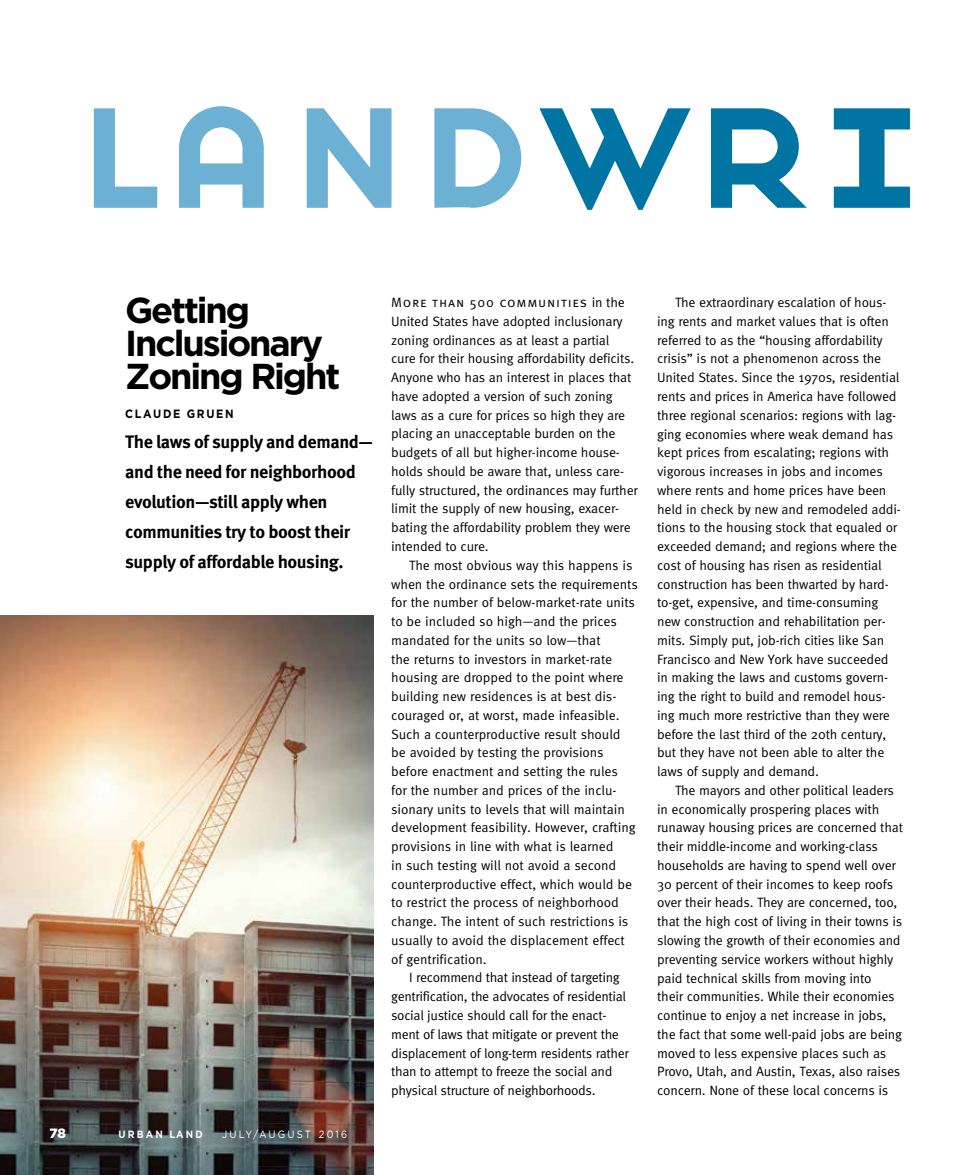
<style>
.page{position:relative;width:959px;height:1175px;background:#fff}
.page>*{position:absolute;margin:0;border:0;box-sizing:border-box;transform-origin:0 0}
.t1{font:190.5px "Base Nine SC";letter-spacing:.005em;color:#6cb0d3}
.t2{font:700 36px/33px "Gotham";letter-spacing:-.06em;color:#000}
.t3{font:700 18px/30px "Meta OT";letter-spacing:-.025em;color:#000}
.t4{font:13.5px/18.8px "Meta OT";letter-spacing:-.02em;color:#000}
.t5{font:900 13.5px "Gotham";color:#fff}
.t6{font:700 12px "Gotham";letter-spacing:.15em;color:#000;scale:.9 1}
.t7{font:10.5px "Gotham";letter-spacing:.225em;color:#fff;scale:.9 1}
.t8{font:700 10.5px "Gotham";letter-spacing:.225em;color:#fff;scale:.9 1}
.s1{color:#0074a2}
</style>
<div class="page">
<img style="left:0;top:615px;width:373px;height:559px">
<h1 class="t1" style="left:73px;top:10px;width:864px">land<span class="s1">wri</span></h1>
<h2 class="t2" style="left:125px;top:293px;width:217px">Getting<br>Inclusionary<br>Zoning Right</h2>
<p class="t6" style="left:125px;top:406px;width:122px">CLAUDE GRUEN</p>
<h3 class="t3" style="left:125px;top:427px;width:249px">The laws of supply and demand— and the need for neighborhood evolution—still apply when communities try to boost their supply of affordable housing.</h3>
<p class="t5" style="left:50px;top:1125px;width:18px">78</p>
<p class="t8" style="left:119px;top:1128px;width:95px">URBAN LAND</p>
<p class="t7" style="left:222px;top:1128px;width:140px">JULY/AUGUST 2016</p>
<p class="t4" style="left:391px;top:293px;width:248px">More than 500 communities in the United States have adopted inclusionary zoning ordinances as at least a partial<br>cure for their housing affordability deficits.<br>Anyone who has an interest in places that have adopted a version of such zoning laws as a cure for prices so high they are placing an unacceptable burden on the budgets of all but higher-income house&shy;holds should be aware that, unless care&shy;fully structured, the ordinances may further limit the supply of new housing, exacer&shy;bating the affordability problem they were intended to cure.</p>
<p class="t4" style="left:391px;top:556px;width:248px;text-indent:18px">The most obvious way this happens is when the ordinance sets the requirements for the number of below-market-rate units to be included so high—and the prices mandated for the units so low—that<br>the returns to investors in market-rate housing are dropped to the point where building new residences is at best dis&shy;couraged or, at worst, made infeasible.<br>Such a counterproductive result should be avoided by testing the provisions before enactment and setting the rules<br>for the number and prices of the inclu&shy;sionary units to levels that will maintain development feasibility. However, crafting provisions in line with what is learned<br>in such testing will not avoid a second counterproductive effect, which would be to restrict the process of neighborhood change. The intent of such restrictions is usually to avoid the displacement effect of gentrification.</p>
<p class="t4" style="left:391px;top:968px;width:239px;text-indent:18px">I recommend that instead of targeting gentrification, the advocates of residential social justice should call for the enact&shy;ment of laws that mitigate or prevent the displacement of long-term residents rather than to attempt to freeze the social and physical structure of neighborhoods.</p>
<p class="t4" style="left:657px;top:293px;width:245px;text-indent:18px">The extraordinary escalation of hous&shy;ing rents and market values that is often referred to as the “housing affordability crisis” is not a phenomenon across the United States. Since the 1970s, residential rents and prices in America have followed three regional scenarios: regions with lag&shy;ging economies where weak demand has kept prices from escalating; regions with vigorous increases in jobs and incomes where rents and home prices have been held in check by new and remodeled addi&shy;tions to the housing stock that equaled or exceeded demand; and regions where the cost of housing has risen as residential construction has been thwarted by hard&shy;to-get, expensive, and time-consuming new construction and rehabilitation per&shy;mits. Simply put, job-rich cities like San Francisco and New York have succeeded in making the laws and customs govern&shy;ing the right to build and remodel hous&shy;ing much more restrictive than they were before the last third of the 20th century, but they have not been able to alter the laws of supply and demand.</p>
<p class="t4" style="left:657px;top:781px;width:247px;text-indent:18px">The mayors and other political leaders in economically prospering places with runaway housing prices are concerned that their middle-income and working-class households are having to spend well over 30 percent of their incomes to keep roofs over their heads. They are concerned, too, that the high cost of living in their towns is slowing the growth of their economies and preventing service workers without highly paid technical skills from moving into<br>their communities. While their economies continue to enjoy a net increase in jobs, the fact that some well-paid jobs are being moved to less expensive places such as Provo, Utah, and Austin, Texas, also raises concern. None of these local concerns is</p>
</div>
